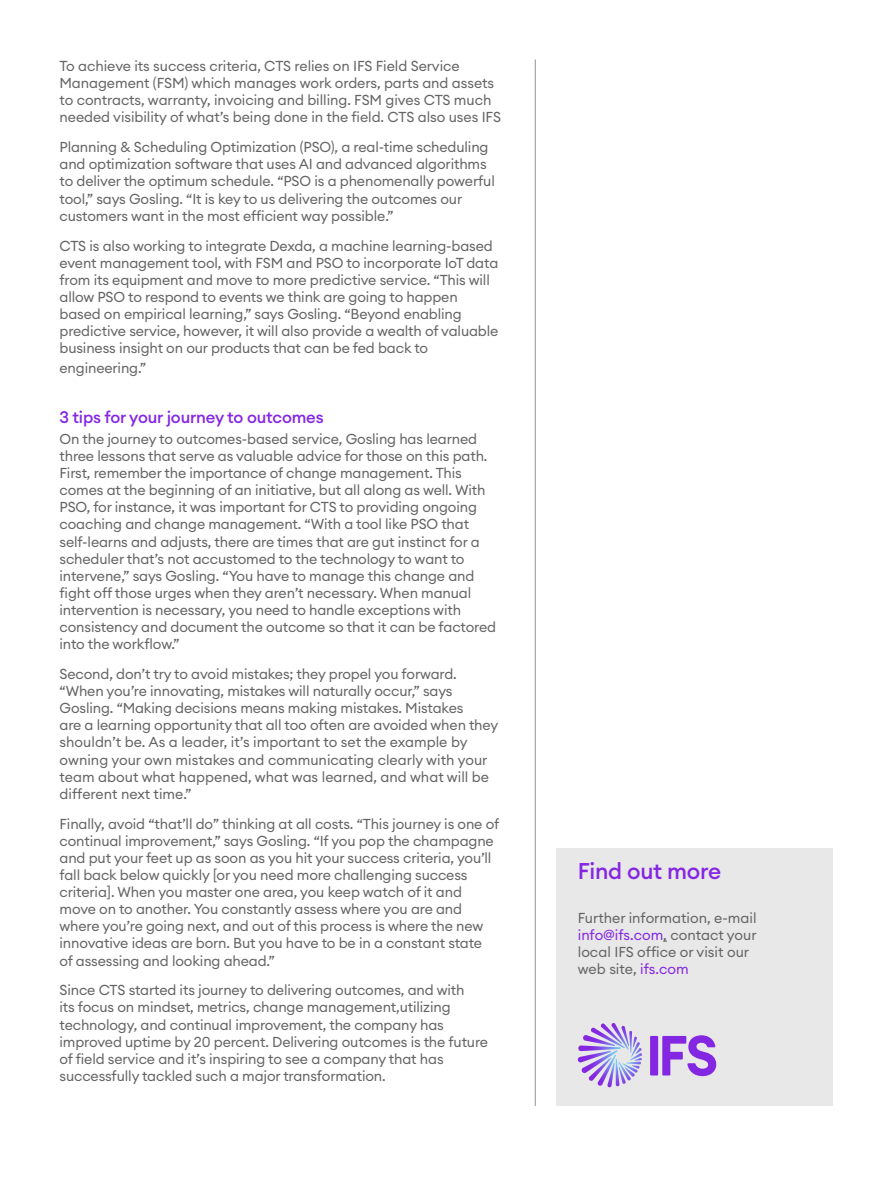
<style>
.page{position:relative;width:893px;height:1191px;background:#fff}
.page>*{position:absolute;margin:0;border:0;box-sizing:border-box;transform-origin:0 0}
.t1{font:500 22.5px "Euclid Circular A";letter-spacing:-.01em;color:#8526e3}
.t2{font:500 16.5px "Euclid Circular A";letter-spacing:-.01em;color:#8526e3}
.t3{font:14.25px/17.1px "Euclid Circular A";letter-spacing:-.01em;color:#656565}
.s1{color:#8526e3}
</style>
<div class="page">
<hr style="left:535px;top:60px;width:1px;height:1046px;background:#919191">
<div style="left:556px;top:848px;width:277px;height:258px;background:#e8e8e8"></div>
<svg style="left:650px;top:1035px;width:66px;height:41px"></svg>
<svg style="left:578px;top:1023px;width:64px;height:63px"></svg>
<p class="t3" style="left:60px;top:57px;width:443px">To achieve its success criteria, CTS relies on IFS Field Service Management (FSM) which manages work orders, parts and assets to contracts, warranty, invoicing and billing. FSM gives CTS much needed visibility of what’s being done in the field. CTS also uses IFS</p>
<p class="t3" style="left:60px;top:138px;width:437px">Planning &amp; Scheduling Optimization (PSO), a real-time scheduling and optimization software that uses AI and advanced algorithms to deliver the optimum schedule. “PSO is a phenomenally powerful tool,” says Gosling. “It is key to us delivering the outcomes our customers want in the most efficient way possible.”</p>
<p class="t3" style="left:60px;top:237px;width:440px">CTS is also working to integrate Dexda, a machine learning-based event management tool, with FSM and PSO to incorporate IoT data from its equipment and move to more predictive service. “This will allow PSO to respond to events we think are going to happen based on empirical learning,” says Gosling. “Beyond enabling predictive service, however, it will also provide a wealth of valuable business insight on our products that can be fed back to</p>
<p class="t3" style="left:60px;top:359px;width:88px">engineering.”</p>
<p class="t2" style="left:60px;top:406px;width:266px">3 tips for your journey to outcomes</p>
<p class="t3" style="left:60px;top:430px;width:438px">On the journey to outcomes-based service, Gosling has learned three lessons that serve as valuable advice for those on this path.<br>First, remember the importance of change management. This comes at the beginning of an initiative, but all along as well. With PSO, for instance, it was important for CTS to providing ongoing coaching and change management. “With a tool like PSO that self-learns and adjusts, there are times that are gut instinct for a scheduler that’s not accustomed to the technology to want to intervene,” says Gosling. “You have to manage this change and fight off those urges when they aren’t necessary. When manual intervention is necessary, you need to handle exceptions with consistency and document the outcome so that it can be factored into the workflow.”</p>
<p class="t3" style="left:60px;top:665px;width:440px">Second, don’t try to avoid mistakes; they propel you forward. “When you’re innovating, mistakes will naturally occur,” says Gosling. “Making decisions means making mistakes. Mistakes<br>are a learning opportunity that all too often are avoided when they shouldn’t be. As a leader, it’s important to set the example by owning your own mistakes and communicating clearly with your team about what happened, what was learned, and what will be different next time.”</p>
<p class="t3" style="left:60px;top:815px;width:441px">Finally, avoid “that’ll do” thinking at all costs. “This journey is one of continual improvement,” says Gosling. “If you pop the champagne and put your feet up as soon as you hit your success criteria, you’ll fall back below quickly [or you need more challenging success criteria]. When you master one area, you keep watch of it and move on to another. You constantly assess where you are and where you’re going next, and out of this process is where the new innovative ideas are born. But you have to be in a constant state of assessing and looking ahead.”</p>
<p class="t3" style="left:60px;top:981px;width:430px">Since CTS started its journey to delivering outcomes, and with<br>its focus on mindset, metrics, change management,utilizing technology, and continual improvement, the company has improved uptime by 20 percent. Delivering outcomes is the future of field service and it’s inspiring to see a company that has successfully tackled such a major transformation.</p>
<h1 class="t1" style="left:578px;top:857px;width:145px">Find out more</h1>
<p class="t3" style="left:578px;top:909px;width:180px">Further information, e-mail <span class="s1">info@ifs.com</span>, contact your local IFS office or visit our web site, <span class="s1">ifs.com</span></p>
</div>
